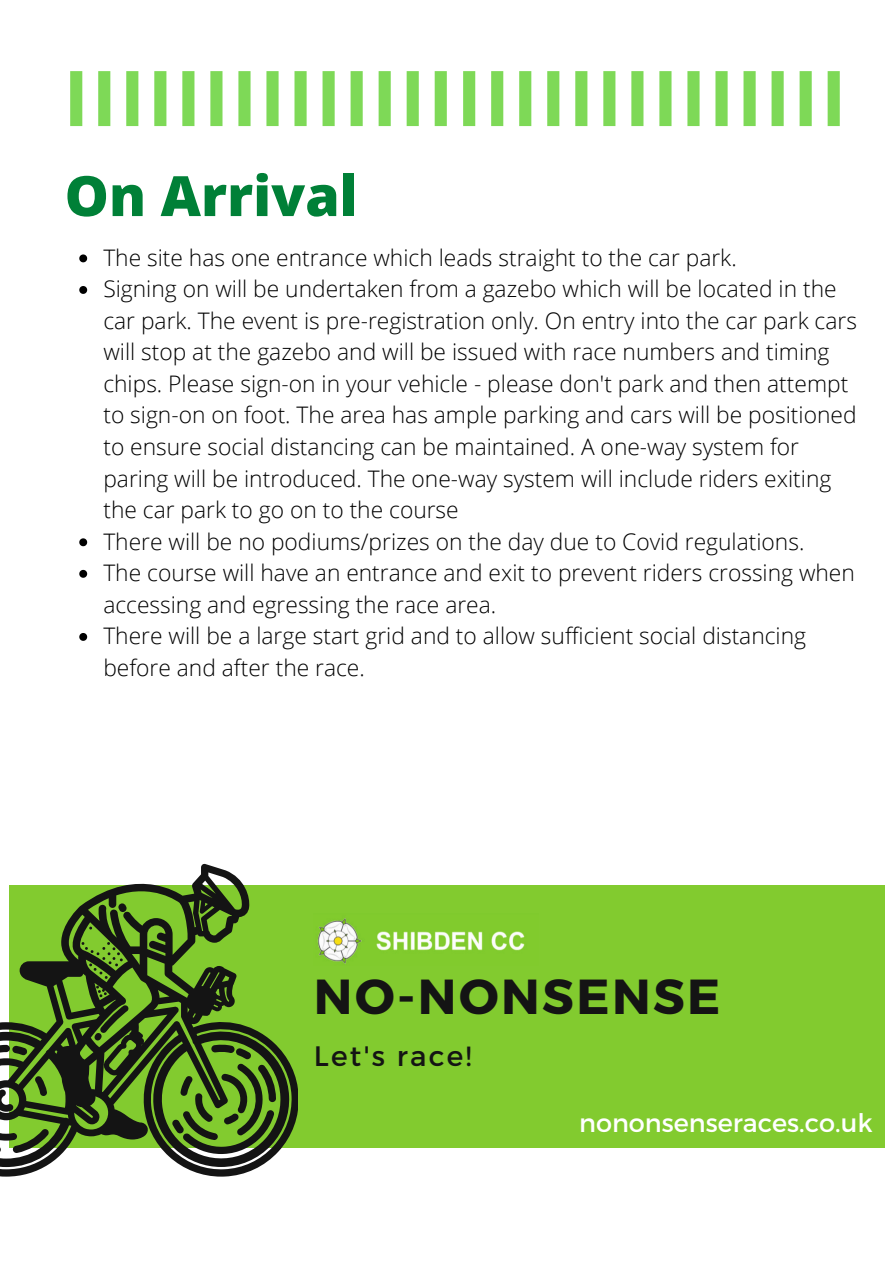
<style>
.page{position:relative;width:894px;height:1264px;background:#fff}
.page>*{position:absolute;margin:0;border:0;box-sizing:border-box;transform-origin:0 0}
.t1{font:800 55.5px "Open Sans";color:#008037}
.t2{font:700 49.2px "Montserrat";letter-spacing:.05em;color:#141414}
.t3{font:28.05px "Montserrat";letter-spacing:.08em;color:#141414}
.t4{font:25.5px "Montserrat";color:#fff}
.t5{font:300 22.8px/31.5px "Open Sans";color:#000}
</style>
<div class="page">
<div style="left:10px;top:884px;width:875px;height:263px;background:#82cb2f"></div>
<svg style="left:0;top:863px;width:297px;height:313px"></svg>
<svg style="left:0;top:1044px;width:49px;height:109px"></svg>
<svg style="left:96px;top:985px;width:11px;height:12px"></svg>
<svg style="left:82px;top:942px;width:41px;height:36px"></svg>
<svg style="left:70px;top:71px;width:376px;height:55px"></svg>
<svg style="left:463px;top:71px;width:376px;height:55px"></svg>
<img style="left:317px;top:918px;width:208px;height:46px">
<svg style="left:79px;top:254px;width:8px;height:8px"></svg>
<svg style="left:79px;top:286px;width:8px;height:8px"></svg>
<svg style="left:79px;top:538px;width:8px;height:8px"></svg>
<svg style="left:79px;top:570px;width:8px;height:7px"></svg>
<svg style="left:79px;top:633px;width:8px;height:8px"></svg>
<p class="t1" style="left:65px;top:157px;width:294px">On Arrival</p>
<p class="t5" style="left:103px;top:241px;width:634px">The site has one entrance which leads straight to the car park.</p>
<p class="t5" style="left:103px;top:273px;width:755px">Signing on will be undertaken from a gazebo which will be located in the car park. The event is pre-registration only. On entry into the car park cars will stop at the gazebo and will be issued with race numbers and timing chips. Please sign-on in your vehicle - please don't park and then attempt to sign-on on foot. The area has ample parking and cars will be positioned to ensure social distancing can be maintained. A one-way system for paring will be introduced. The one-way system will include riders exiting the car park to go on to the course</p>
<p class="t5" style="left:103px;top:525px;width:702px">There will be no podiums/prizes on the day due to Covid regulations.</p>
<p class="t5" style="left:103px;top:556px;width:752px">The course will have an entrance and exit to prevent riders crossing when accessing and egressing the race area.</p>
<p class="t5" style="left:103px;top:619px;width:704px">There will be a large start grid and to allow sufficient social distancing before and after the race.</p>
<p class="t2" style="left:314px;top:964px;width:408px">NO-NONSENSE</p>
<p class="t3" style="left:314px;top:1037px;width:159px">Let's race!</p>
<p class="t4" style="left:579px;top:1106px;width:295px">nononsenseraces.co.uk</p>
</div>
